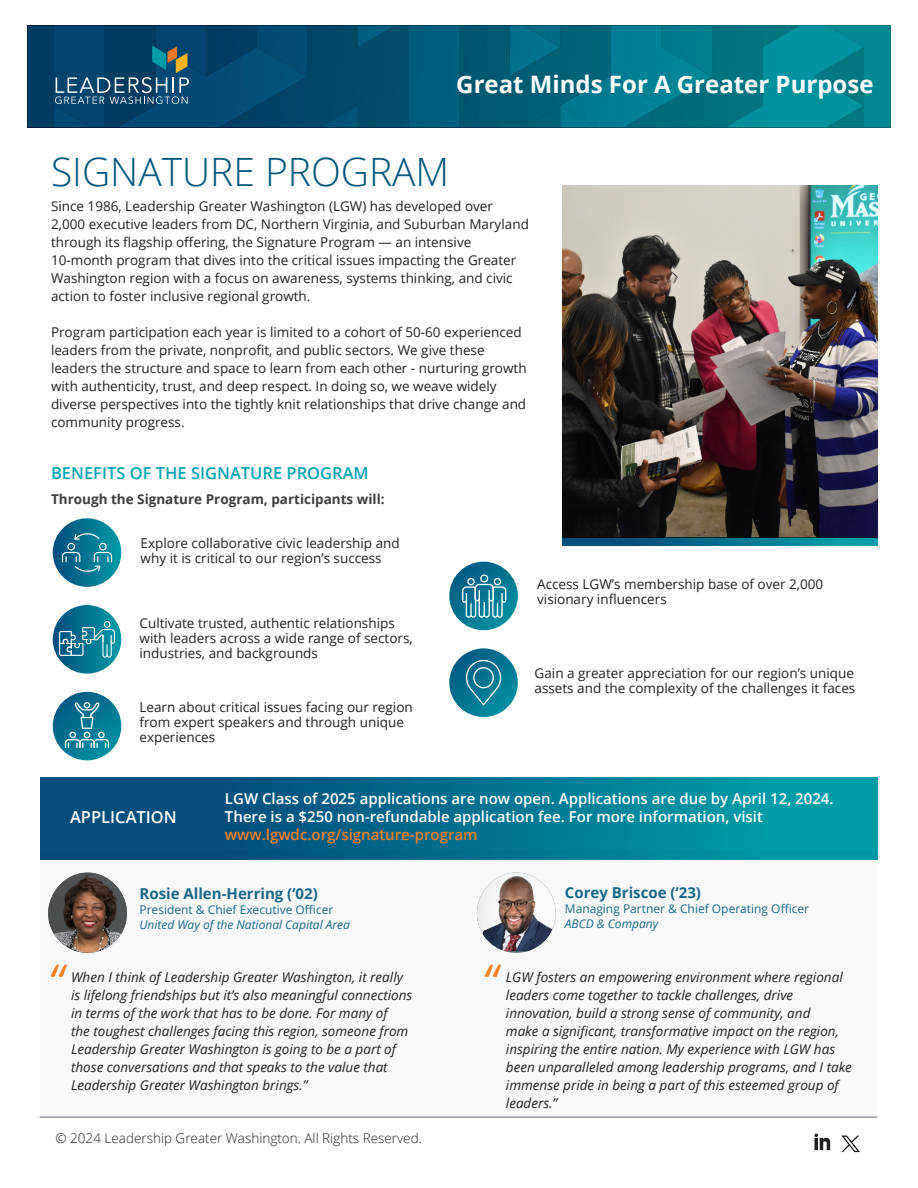
<style>
.page{position:relative;width:918px;height:1188px;background:#fff}
.page>*{position:absolute;margin:0;border:0;box-sizing:border-box;transform-origin:0 0}
.Body_copy{font:italic 47.55px "Open Sans";color:#f68024;scale:.93 1}
.Body_copy-2{font:300 39px "Open Sans";color:#00557b}
.Body_copy-3{font:700 24px "Open Sans";color:#fff}
.Paragraph_Style_1{font:600 16.5px "Open Sans";color:#00a3ae}
.Body_copy-4{font:600 16.5px "Open Sans";color:#fff}
.t1{font:600 15px/18px "Open Sans";color:#fff}
.Body_copy-5{font:700 15px "Open Sans";color:#1a6688}
.Paragraph_Style_1-2{font:13.5px/18px "Open Sans";color:#231f20}
.Body_copy-6{font:italic 13.5px/18px "Open Sans";color:#231f20}
.Body_copy-7{font:13.5px/15px "Open Sans";color:#231f20}
.t2{font:300 13.5px "Open Sans";color:#231f20}
.Body_copy-8{font:700 13.5px "Open Sans";color:#3e3e3f}
.Body_copy-9{font:italic 12px/15px "Open Sans";color:#1a6688}
.Body_copy-10{font:12px/15px "Open Sans";color:#1a6688}
.s1{color:#f68024}
.s2{font-style:normal}
.s3{font-style:italic}
</style>
<div class="page">
<div style="left:40px;top:851px;width:838px;height:266px;background:#f7f8f9"></div>
<img style="left:477px;top:873px;width:79px;height:78px">
<img style="left:48px;top:873px;width:79px;height:80px;border-radius:39px">
<hr style="left:40px;top:1117px;width:837px;height:1px;background:#64707e">
<svg style="left:814px;top:1134px;width:16px;height:16px"></svg>
<svg style="left:53px;top:692px;width:68px;height:68px;background:#017693"></svg>
<svg style="left:449px;top:562px;width:69px;height:68px;background:#067794"></svg>
<svg style="left:53px;top:518px;width:68px;height:69px;background:#067794"></svg>
<svg style="left:53px;top:605px;width:68px;height:69px;background:#077794"></svg>
<img style="left:563px;top:186px;width:315px;height:352px">
<svg style="left:28px;top:26px;width:862px;height:101px;background:#04617b"></svg>
<svg style="left:449px;top:648px;width:69px;height:69px;background:#097a96"></svg>
<img style="left:841px;top:1135px;width:19px;height:17px">
<svg style="left:59px;top:621px;width:56px;height:37px;background:#2f8da5"></svg>
<svg style="left:62px;top:533px;width:50px;height:39px;background:#1f849e"></svg>
<svg style="left:462px;top:575px;width:44px;height:43px;background:#4198ae"></svg>
<div style="left:40px;top:777px;width:838px;height:83px;background:linear-gradient(to right,#033f75,#00a2aa)"></div>
<svg style="left:65px;top:702px;width:44px;height:46px;background:#2d8ca4"></svg>
<svg style="left:466px;top:660px;width:35px;height:45px;background:#2588a2"></svg>
<svg style="left:563px;top:538px;width:315px;height:8px;background:#007190"></svg>
<p class="Body_copy-3" style="left:456px;top:67px;width:419px">Great Minds For A Greater Purpose</p>
<p class="Body_copy-2" style="left:51px;top:145px;width:400px">SIGNATURE PROGRAM</p>
<p class="Paragraph_Style_1-2" style="left:51px;top:197px;width:479px">Since 1986, Leadership Greater Washington (LGW) has developed over 2,000 executive leaders from DC, Northern Virginia, and Suburban Maryland through its flagship offering, the Signature Program — an intensive 10-month program that dives into the critical issues impacting the Greater Washington region with a focus on awareness, systems thinking, and civic action to foster inclusive regional growth.</p>
<p class="Paragraph_Style_1-2" style="left:51px;top:323px;width:477px">Program participation each year is limited to a cohort of 50-60 experienced leaders from the private, nonprofit, and public sectors. We give these leaders the structure and space to learn from each other - nurturing growth with authenticity, trust, and deep respect. In doing so, we weave widely diverse perspectives into the tightly knit relationships that drive change and community progress.</p>
<p class="Paragraph_Style_1" style="left:51px;top:462px;width:319px">BENEFITS OF THE SIGNATURE PROGRAM</p>
<p class="Body_copy-8" style="left:51px;top:489px;width:335px">Through the Signature Program, participants will:</p>
<p class="Body_copy-7" style="left:141px;top:535px;width:261px">Explore collaborative civic leadership and why it is critical to our region’s success</p>
<p class="Body_copy-7" style="left:140px;top:615px;width:275px">Cultivate trusted, authentic relationships with leaders across a wide range of sectors, industries, and backgrounds</p>
<p class="Body_copy-7" style="left:537px;top:576px;width:288px">Access LGW’s membership base of over 2,000 visionary influencers</p>
<p class="Body_copy-7" style="left:139px;top:700px;width:275px">Learn about critical issues facing our region from expert speakers and through unique experiences</p>
<p class="Body_copy-7" style="left:535px;top:666px;width:322px">Gain a greater appreciation for our region’s unique assets and the complexity of the challenges it faces</p>
<p class="Body_copy-4" style="left:70px;top:806px;width:108px">APPLICATION</p>
<p class="t1" style="left:225px;top:789px;width:610px">LGW Class of 2025 applications are now open. Applications are due by April 12, 2024.</p>
<p class="t1" style="left:225px;top:807px;width:539px">There is a $250 non-refundable application fee. For more information, visit <span class="s1">www.lgwdc.org/signature-program</span></p>
<p class="Body_copy-5" style="left:139px;top:883px;width:180px">Rosie Allen-Herring (’02)</p>
<p class="Body_copy-9" style="left:139px;top:902px;width:212px"><span class="s2">President &amp; Chief Executive Officer<br></span>United Way of the National Capital Area</p>
<p class="Body_copy-5" style="left:565px;top:882px;width:138px">Corey Briscoe (‘23)</p>
<p class="Body_copy-10" style="left:565px;top:901px;width:246px">Managing Partner &amp; Chief Operating Officer<br><span class="s3">ABCD &amp; Company</span></p>
<p class="Body_copy" style="left:48px;top:949px;width:18px">“</p>
<p class="Body_copy" style="left:482px;top:949px;width:18px">“</p>
<p class="Body_copy-6" style="left:71px;top:968px;width:343px">When I think of Leadership Greater Washington, it really is lifelong friendships but it’s also meaningful connections in terms of the work that has to be done. For many of<br>the toughest challenges facing this region, someone from Leadership Greater Washington is going to be a part of those conversations and that speaks to the value that Leadership Greater Washington brings.”</p>
<p class="Body_copy-6" style="left:506px;top:968px;width:348px">LGW fosters an empowering environment where regional leaders come together to tackle challenges, drive innovation, build a strong sense of community, and<br>make a significant, transformative impact on the region, inspiring the entire nation. My experience with LGW has been unparalleled among leadership programs, and I take immense pride in being a part of this esteemed group of leaders.”</p>
<p class="t2" style="left:56px;top:1129px;width:368px">© 2024 Leadership Greater Washington. All Rights Reserved.</p>
</div>
